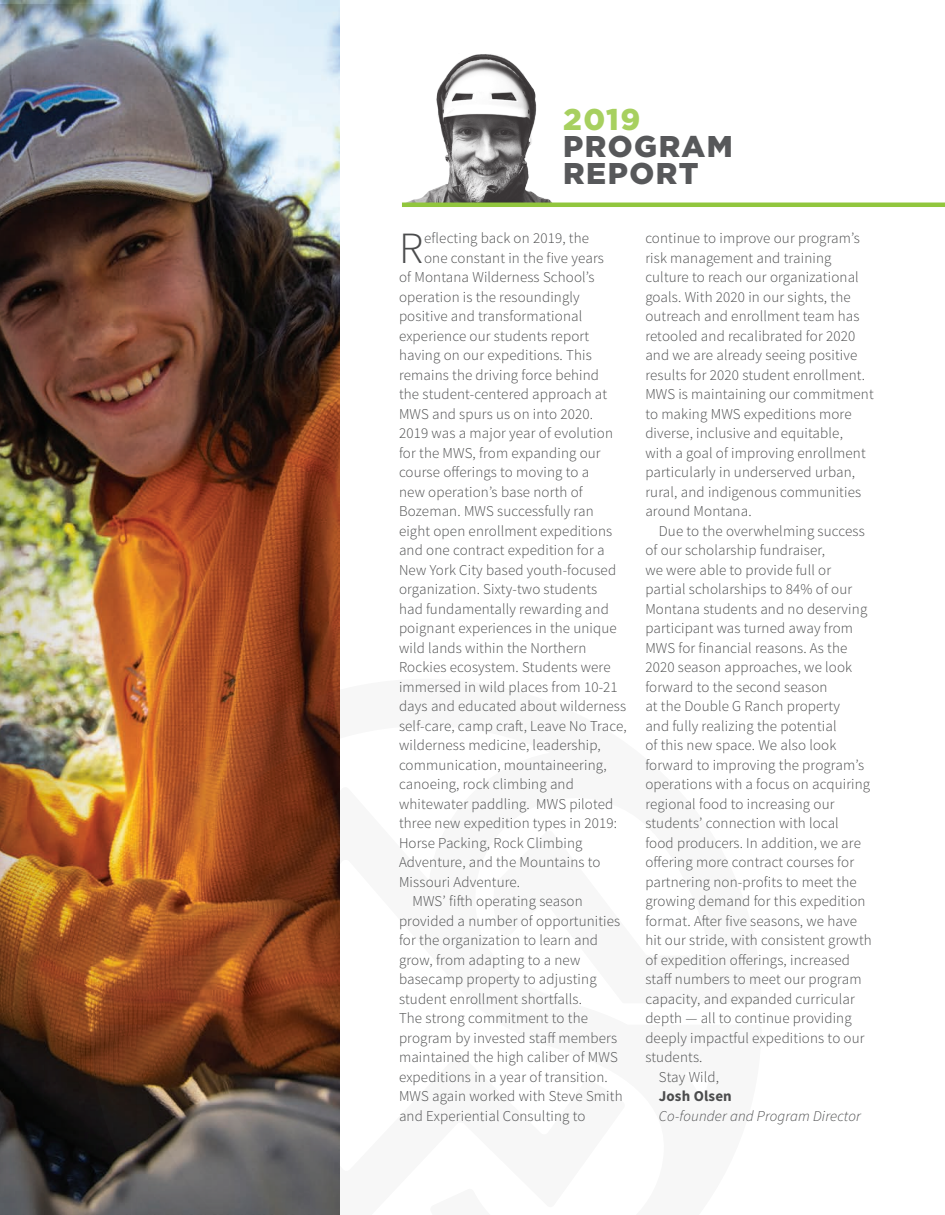
<style>
.page{position:relative;width:945px;height:1215px;background:#fff}
.page>*{position:absolute;margin:0;border:0;box-sizing:border-box;transform-origin:0 0}
.t1{font:300 44.55px "Source Sans Pro";color:#4b4c4d}
.t2{font:900 30px/27px "Gotham";letter-spacing:.05em;color:#57585a}
.t3{font:900 30px "Gotham";color:#a7d05f}
.t4{font:300 15px/19.5px "Source Sans Pro";letter-spacing:.01em;color:#4b4c4d}
.t5{font:italic 300 15px "Source Sans Pro";letter-spacing:.01em;color:#4b4c4d}
.t6{font:700 15px "Source Sans Pro";letter-spacing:.01em;color:#4b4c4d}
</style>
<div class="page">
<img style="left:0;top:0;width:340px;height:679px">
<img style="left:0;top:4px;width:144px;height:1211px">
<img style="left:403px;top:54px;width:151px;height:149px">
<hr style="left:402px;top:203px;width:543px;height:4px;background:#91c63d">
<img style="left:90px;top:679px;width:250px;height:536px">
<h2 class="t3" style="left:563px;top:103px;width:79px">2019</h2>
<h2 class="t2" style="left:563px;top:133px;width:171px">PROGRAM<br>REPORT</h2>
<h1 class="t1" style="left:399px;top:221px;width:26px">R</h1>
<p class="t4" style="left:424px;top:229px;width:166px">eflecting back on 2019, the</p>
<p class="t4" style="left:424px;top:248px;width:181px">one constant in the five years</p>
<p class="t4" style="left:399px;top:268px;width:197px">of Montana Wilderness School’s</p>
<p class="t4" style="left:399px;top:287px;width:182px">operation is the resoundingly</p>
<p class="t4" style="left:399px;top:307px;width:185px">positive and transformational</p>
<p class="t4" style="left:399px;top:326px;width:192px">experience our students report</p>
<p class="t4" style="left:399px;top:346px;width:194px">having on our expeditions. This</p>
<p class="t4" style="left:399px;top:365px;width:202px">remains the driving force behind</p>
<p class="t4" style="left:399px;top:385px;width:210px">the student-centered approach at</p>
<p class="t4" style="left:399px;top:404px;width:196px">MWS and spurs us on into 2020.</p>
<p class="t4" style="left:399px;top:424px;width:215px">2019 was a major year of evolution</p>
<p class="t4" style="left:399px;top:443px;width:203px">for the MWS, from expanding our</p>
<p class="t4" style="left:399px;top:463px;width:192px">course offerings to moving to a</p>
<p class="t4" style="left:399px;top:482px;width:185px">new operation’s base north of</p>
<p class="t4" style="left:399px;top:502px;width:196px">Bozeman. MWS successfully ran</p>
<p class="t4" style="left:399px;top:521px;width:215px">eight open enrollment expeditions</p>
<p class="t4" style="left:399px;top:541px;width:207px">and one contract expedition for a</p>
<p class="t4" style="left:399px;top:560px;width:219px">New York City based youth-focused</p>
<p class="t4" style="left:399px;top:580px;width:200px">organization. Sixty-two students</p>
<p class="t4" style="left:399px;top:599px;width:211px">had fundamentally rewarding and</p>
<p class="t4" style="left:399px;top:619px;width:219px">poignant experiences in the unique</p>
<p class="t4" style="left:399px;top:638px;width:189px">wild lands within the Northern</p>
<p class="t4" style="left:399px;top:658px;width:213px">Rockies ecosystem. Students were</p>
<p class="t4" style="left:399px;top:677px;width:220px">immersed in wild places from 10-21</p>
<p class="t4" style="left:399px;top:697px;width:229px">days and educated about wilderness</p>
<p class="t4" style="left:399px;top:716px;width:229px">self-care, camp craft, Leave No Trace,</p>
<p class="t4" style="left:399px;top:736px;width:203px">wilderness medicine, leadership,</p>
<p class="t4" style="left:399px;top:755px;width:209px">communication, mountaineering,</p>
<p class="t4" style="left:399px;top:775px;width:176px">canoeing, rock climbing and</p>
<p class="t4" style="left:399px;top:794px;width:216px">whitewater paddling. MWS piloted</p>
<p class="t4" style="left:399px;top:814px;width:220px">three new expedition types in 2019:</p>
<p class="t4" style="left:399px;top:833px;width:185px">Horse Packing, Rock Climbing</p>
<p class="t4" style="left:399px;top:853px;width:203px">Adventure, and the Mountains to</p>
<p class="t4" style="left:399px;top:872px;width:123px">Missouri Adventure.</p>
<p class="t4" style="left:413px;top:892px;width:172px">MWS’ fifth operating season</p>
<p class="t4" style="left:399px;top:911px;width:223px">provided a number of opportunities</p>
<p class="t4" style="left:399px;top:931px;width:200px">for the organization to learn and</p>
<p class="t4" style="left:399px;top:950px;width:183px">grow, from adapting to a new</p>
<p class="t4" style="left:399px;top:970px;width:199px">basecamp property to adjusting</p>
<p class="t4" style="left:399px;top:989px;width:185px">student enrollment shortfalls.</p>
<p class="t4" style="left:399px;top:1009px;width:191px">The strong commitment to the</p>
<p class="t4" style="left:399px;top:1028px;width:220px">program by invested staff members</p>
<p class="t4" style="left:399px;top:1048px;width:220px">maintained the high caliber of MWS</p>
<p class="t4" style="left:399px;top:1067px;width:210px">expeditions in a year of transition.</p>
<p class="t4" style="left:399px;top:1087px;width:225px">MWS again worked with Steve Smith</p>
<p class="t4" style="left:399px;top:1106px;width:188px">and Experiential Consulting to</p>
<p class="t4" style="left:645px;top:229px;width:230px">continue to improve our program’s risk management and training culture to reach our organizational goals. With 2020 in our sights, the outreach and enrollment team has retooled and recalibrated for 2020 and we are already seeing positive results for 2020 student enrollment.<br>MWS is maintaining our commitment to making MWS expeditions more diverse, inclusive and equitable,<br>with a goal of improving enrollment particularly in underserved urban, rural, and indigenous communities around Montana.</p>
<p class="t4" style="left:659px;top:521px;width:208px">Due to the overwhelming success</p>
<p class="t4" style="left:645px;top:541px;width:181px">of our scholarship fundraiser,</p>
<p class="t4" style="left:645px;top:560px;width:187px">we were able to provide full or</p>
<p class="t4" style="left:645px;top:580px;width:208px">partial scholarships to 84% of our</p>
<p class="t4" style="left:645px;top:599px;width:223px">Montana students and no deserving</p>
<p class="t4" style="left:645px;top:619px;width:209px">participant was turned away from</p>
<p class="t4" style="left:645px;top:638px;width:204px">MWS for financial reasons. As the</p>
<p class="t4" style="left:645px;top:658px;width:208px">2020 season approaches, we look</p>
<p class="t4" style="left:645px;top:677px;width:184px">forward to the second season</p>
<p class="t4" style="left:645px;top:697px;width:196px">at the Double G Ranch property</p>
<p class="t4" style="left:645px;top:716px;width:193px">and fully realizing the potential</p>
<p class="t4" style="left:645px;top:736px;width:193px">of this new space. We also look</p>
<p class="t4" style="left:645px;top:755px;width:220px">forward to improving the program’s</p>
<p class="t4" style="left:645px;top:775px;width:226px">operations with a focus on acquiring</p>
<p class="t4" style="left:645px;top:794px;width:191px">regional food to increasing our</p>
<p class="t4" style="left:645px;top:814px;width:195px">students’ connection with local</p>
<p class="t4" style="left:645px;top:833px;width:217px">food producers. In addition, we are</p>
<p class="t4" style="left:645px;top:853px;width:210px">offering more contract courses for</p>
<p class="t4" style="left:645px;top:872px;width:213px">partnering non-profits to meet the</p>
<p class="t4" style="left:645px;top:892px;width:222px">growing demand for this expedition</p>
<p class="t4" style="left:645px;top:911px;width:213px">format. After five seasons, we have</p>
<p class="t4" style="left:645px;top:931px;width:228px">hit our stride, with consistent growth</p>
<p class="t4" style="left:645px;top:950px;width:206px">of expedition offerings, increased</p>
<p class="t4" style="left:645px;top:970px;width:218px">staff numbers to meet our program</p>
<p class="t4" style="left:645px;top:989px;width:211px">capacity, and expanded curricular</p>
<p class="t4" style="left:645px;top:1009px;width:208px">depth — all to continue providing</p>
<p class="t4" style="left:645px;top:1028px;width:221px">deeply impactful expeditions to our</p>
<p class="t4" style="left:645px;top:1048px;width:59px">students.</p>
<p class="t4" style="left:659px;top:1067px;width:62px">Stay Wild,</p>
<p class="t6" style="left:659px;top:1087px;width:75px">Josh Olsen</p>
<p class="t5" style="left:659px;top:1107px;width:204px">Co-founder and Program Director</p>
</div>
